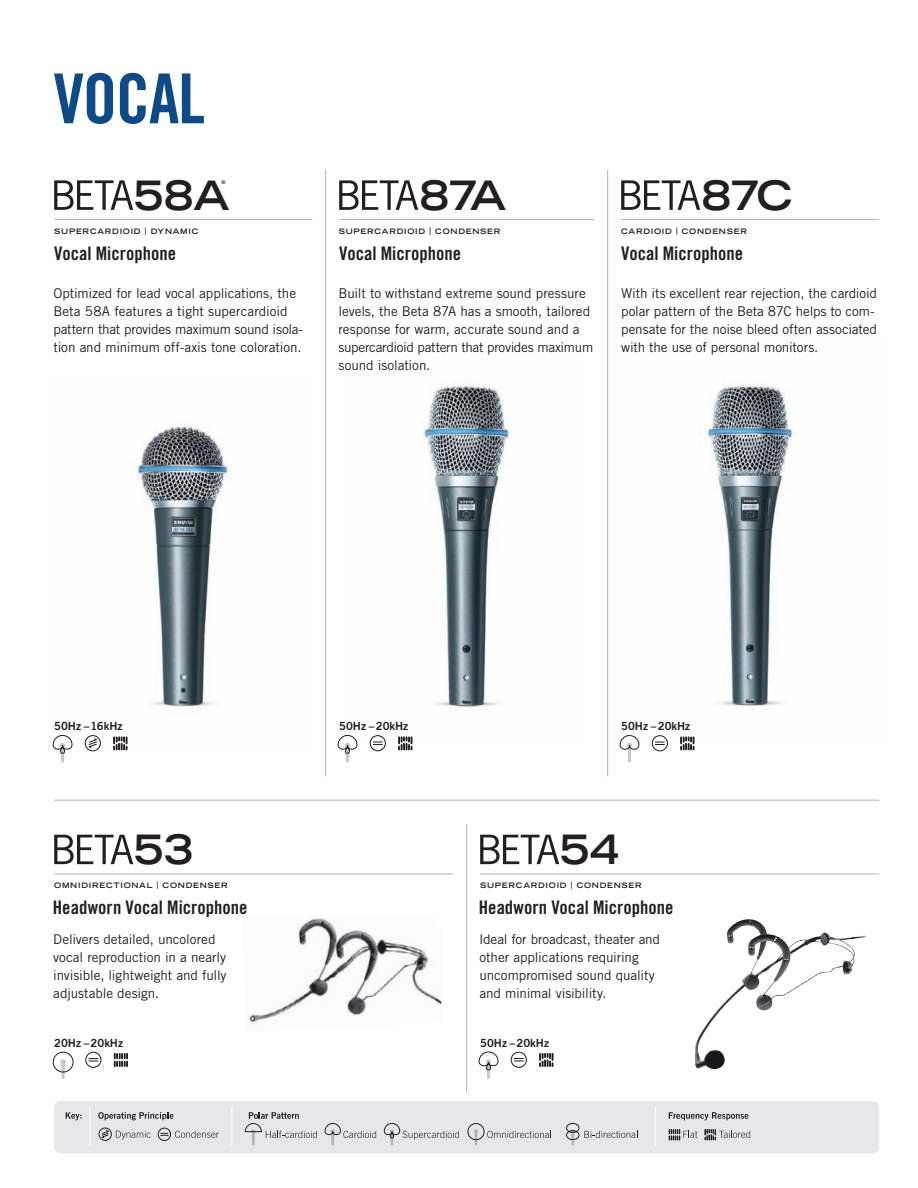
<style>
.page{position:relative;width:918px;height:1188px;background:#fff}
.page>*{position:absolute;margin:0;border:0;box-sizing:border-box;transform-origin:0 0}
.t1{font:69px "Trade Gothic LT Std Bd Cn 20";letter-spacing:-.02em;color:#0d4b88}
.t2{font:700 expanded 40.5px "Trade Gothic LH";letter-spacing:-.005em;color:#231f20}
.t3{font:18.75px "Trade Gothic LT Std Bd Cn 20";color:#231f20}
.t4{font:13.5px/18px "Trade Gothic LT Std";letter-spacing:-.01em;color:#231f20}
.t5{font:11.25px "Trade Gothic LT Std Bd 2";color:#231f20}
.t6{font:700 expanded 7.5px "Trade Gothic LT Std";letter-spacing:.1em;color:#231f20}
.t7{font:700 expanded 5.1px "Trade Gothic LH";color:#231f20}
</style>
<div class="page">
<img style="left:62px;top:426px;width:167px;height:323px">
<img style="left:369px;top:385px;width:141px;height:357px">
<img style="left:652px;top:383px;width:144px;height:357px">
<img style="left:249px;top:918px;width:193px;height:105px">
<img style="left:727px;top:919px;width:20px;height:25px">
<svg style="left:54px;top:180px;width:79px;height:30px"></svg>
<svg style="left:54px;top:835px;width:79px;height:29px"></svg>
<svg style="left:339px;top:180px;width:79px;height:30px"></svg>
<svg style="left:480px;top:835px;width:79px;height:29px"></svg>
<svg style="left:621px;top:180px;width:79px;height:30px"></svg>
<svg style="left:88px;top:737px;width:10px;height:12px"></svg>
<div style="left:85px;top:735px;width:16px;height:16px;border:1px solid #231f20;border-radius:50%"></div>
<svg style="left:113px;top:737px;width:14px;height:13px"></svg>
<hr style="left:61px;top:747px;width:3px;height:15px;background:#c7c8ca">
<svg style="left:52px;top:735px;width:21px;height:15px"></svg>
<div style="left:60px;top:746px;width:5px;height:8px;border:1px solid #231f20;border-radius:2px"></div>
<svg style="left:89px;top:1058px;width:9px;height:4px"></svg>
<div style="left:85px;top:1052px;width:16px;height:16px;border:1px solid #231f20;border-radius:50%"></div>
<svg style="left:61px;top:1064px;width:4px;height:15px"></svg>
<svg style="left:60px;top:1059px;width:6px;height:5px"></svg>
<div style="left:53px;top:1052px;width:20px;height:20px;border:1px solid #231f20;border-radius:50%"></div>
<svg style="left:114px;top:1054px;width:14px;height:12px"></svg>
<svg style="left:539px;top:1054px;width:14px;height:12px"></svg>
<hr style="left:487px;top:1064px;width:3px;height:15px;background:#c7c8ca">
<svg style="left:478px;top:1051px;width:21px;height:16px"></svg>
<div style="left:486px;top:1062px;width:5px;height:8px;border:1px solid #231f20;border-radius:2px"></div>
<svg style="left:514px;top:1058px;width:9px;height:3px"></svg>
<div style="left:511px;top:1052px;width:16px;height:16px;border:1px solid #231f20;border-radius:50%"></div>
<hr style="left:628px;top:747px;width:3px;height:15px;background:#c7c8ca">
<svg style="left:619px;top:735px;width:21px;height:16px"></svg>
<svg style="left:655px;top:742px;width:9px;height:3px"></svg>
<div style="left:652px;top:735px;width:16px;height:16px;border:1px solid #231f20;border-radius:50%"></div>
<svg style="left:680px;top:737px;width:14px;height:13px"></svg>
<svg style="left:398px;top:737px;width:14px;height:13px"></svg>
<hr style="left:346px;top:747px;width:3px;height:15px;background:#c7c8ca">
<svg style="left:337px;top:735px;width:21px;height:15px"></svg>
<div style="left:345px;top:746px;width:5px;height:8px;border:1px solid #231f20;border-radius:2px"></div>
<svg style="left:373px;top:741px;width:9px;height:4px"></svg>
<div style="left:370px;top:735px;width:16px;height:16px;border:1px solid #231f20;border-radius:50%"></div>
<div style="left:54px;top:1101px;width:825px;height:52px;background:#e6e7e9;border-radius:6px"></div>
<hr style="left:89px;top:1107px;width:1px;height:39px;background:#fff">
<hr style="left:231px;top:1107px;width:1px;height:39px;background:#fff">
<hr style="left:655px;top:1107px;width:1px;height:39px;background:#fff">
<svg style="left:98px;top:1112px;width:75px;height:8px"></svg>
<svg style="left:66px;top:1112px;width:15px;height:8px"></svg>
<svg style="left:669px;top:1112px;width:79px;height:8px"></svg>
<svg style="left:116px;top:1131px;width:35px;height:9px"></svg>
<svg style="left:175px;top:1131px;width:44px;height:7px"></svg>
<svg style="left:101px;top:1130px;width:8px;height:9px"></svg>
<div style="left:99px;top:1128px;width:13px;height:13px;border:1px solid #231f20;border-radius:50%"></div>
<svg style="left:161px;top:1133px;width:7px;height:3px"></svg>
<div style="left:158px;top:1128px;width:13px;height:13px;border:1px solid #231f20;border-radius:50%"></div>
<svg style="left:669px;top:1130px;width:28px;height:10px"></svg>
<svg style="left:705px;top:1130px;width:45px;height:10px"></svg>
<svg style="left:245px;top:1112px;width:72px;height:33px"></svg>
<svg style="left:487px;top:1131px;width:64px;height:7px"></svg>
<svg style="left:474px;top:1129px;width:4px;height:16px"></svg>
<div style="left:468px;top:1123px;width:16px;height:17px;border:1px solid #231f20;border-radius:50%"></div>
<svg style="left:584px;top:1131px;width:54px;height:7px"></svg>
<svg style="left:325px;top:1123px;width:51px;height:22px"></svg>
<svg style="left:571px;top:1129px;width:4px;height:16px"></svg>
<svg style="left:384px;top:1123px;width:75px;height:22px"></svg>
<div style="left:566px;top:1123px;width:13px;height:10px;border:1px solid #231f20;border-radius:50%"></div>
<div style="left:566px;top:1130px;width:13px;height:10px;border:1px solid #231f20;border-radius:50%"></div>
<hr style="left:621px;top:219px;width:258px;height:1px;background:#b2b3b7">
<hr style="left:339px;top:219px;width:255px;height:1px;background:#b2b3b7">
<hr style="left:54px;top:219px;width:258px;height:1px;background:#b2b3b7">
<hr style="left:54px;top:874px;width:399px;height:1px;background:#b2b3b7">
<hr style="left:480px;top:874px;width:399px;height:1px;background:#b2b3b7">
<hr style="left:607px;top:170px;width:1px;height:606px;background:#b2b3b7">
<hr style="left:325px;top:170px;width:1px;height:606px;background:#b2b3b7">
<hr style="left:54px;top:800px;width:825px;height:1px;background:#b2b3b7">
<hr style="left:466px;top:824px;width:1px;height:269px;background:#b2b3b7">
<p class="t1" style="left:53px;top:57px;width:153px">VOCAL</p>
<p class="t2" style="left:134px;top:169px;width:97px">58A</p>
<p class="t7" style="left:221px;top:179px;width:6px">®</p>
<p class="t2" style="left:420px;top:169px;width:88px">87A</p>
<p class="t2" style="left:702px;top:169px;width:93px">87C</p>
<p class="t6" style="left:54px;top:226px;width:146px">SUPERCARDIOID | DYNAMIC</p>
<p class="t6" style="left:339px;top:226px;width:163px">SUPERCARDIOID | CONDENSER</p>
<p class="t6" style="left:682px;top:226px;width:67px">CONDENSER</p>
<p class="t6" style="left:621px;top:226px;width:58px">CARDIOID |</p>
<p class="t3" style="left:54px;top:242px;width:124px">Vocal Microphone</p>
<p class="t3" style="left:339px;top:242px;width:124px">Vocal Microphone</p>
<p class="t3" style="left:621px;top:242px;width:124px">Vocal Microphone</p>
<p class="t4" style="left:53px;top:284px;width:251px">Optimized for lead vocal applications, the Beta 58A features a tight supercardioid pattern that provides maximum sound isola&shy;tion and minimum off-axis tone coloration.</p>
<p class="t4" style="left:339px;top:284px;width:256px">Built to withstand extreme sound pressure levels, the Beta 87A has a smooth, tailored response for warm, accurate sound and a supercardioid pattern that provides maximum sound isolation.</p>
<p class="t4" style="left:621px;top:284px;width:257px">With its excellent rear rejection, the cardioid polar pattern of the Beta 87C helps to com&shy;pensate for the noise bleed often associated with the use of personal monitors.</p>
<p class="t5" style="left:54px;top:719px;width:70px">50Hz –16kHz</p>
<p class="t5" style="left:339px;top:719px;width:71px">50Hz –20kHz</p>
<p class="t5" style="left:621px;top:719px;width:71px">50Hz –20kHz</p>
<p class="t2" style="left:134px;top:823px;width:61px">53</p>
<p class="t2" style="left:560px;top:823px;width:61px">54</p>
<p class="t6" style="left:54px;top:881px;width:175px">OMNIDIRECTIONAL | CONDENSER</p>
<p class="t6" style="left:480px;top:881px;width:163px">SUPERCARDIOID | CONDENSER</p>
<p class="t3" style="left:53px;top:896px;width:196px">Headworn Vocal Microphone</p>
<p class="t3" style="left:479px;top:896px;width:196px">Headworn Vocal Microphone</p>
<p class="t4" style="left:53px;top:930px;width:175px">Delivers detailed, uncolored vocal reproduction in a nearly invisible, lightweight and fully adjustable design.</p>
<p class="t4" style="left:479px;top:930px;width:182px">Ideal for broadcast, theater and other applications requiring uncompromised sound quality and minimal visibility.</p>
<p class="t5" style="left:54px;top:1036px;width:70px">20Hz –20kHz</p>
<p class="t5" style="left:480px;top:1036px;width:70px">50Hz –20kHz</p>
</div>
